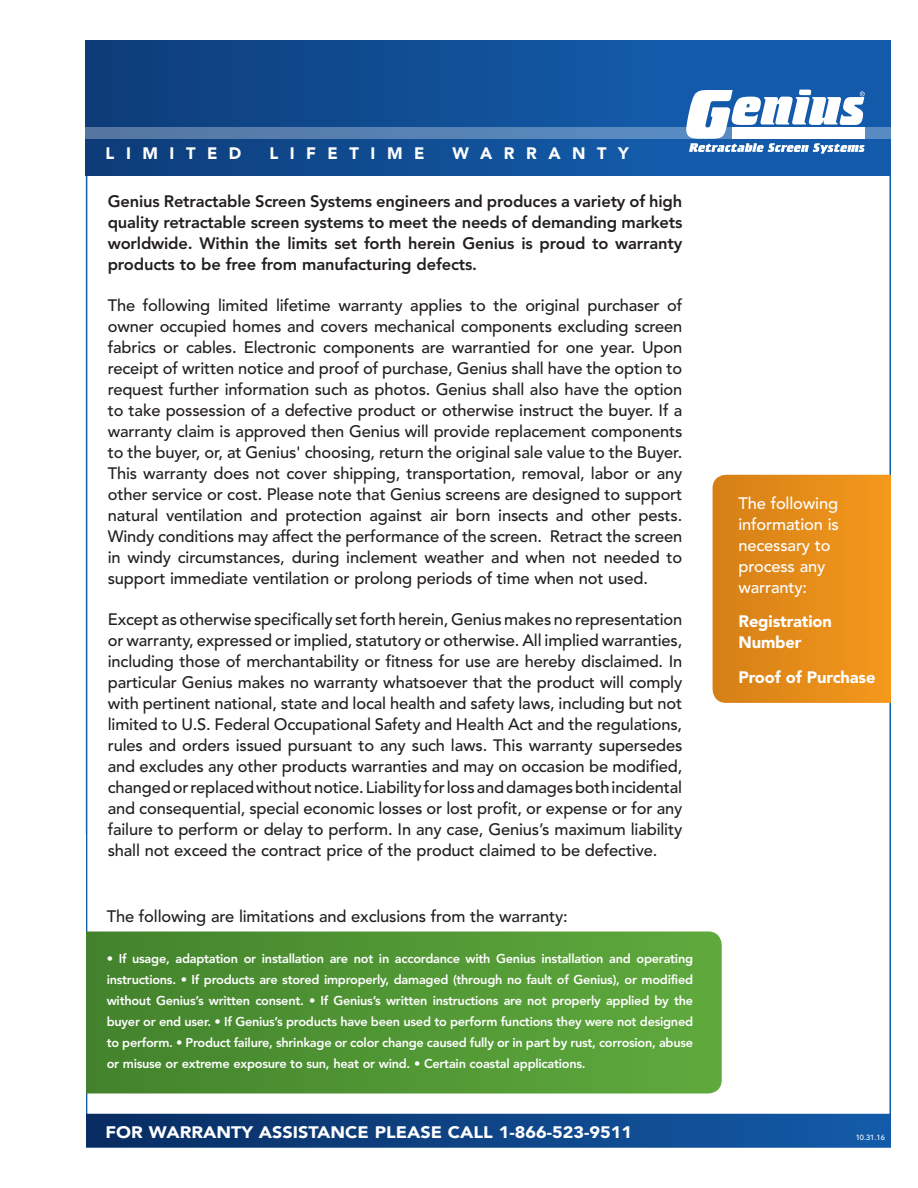
<style>
.page{position:relative;width:918px;height:1188px;background:#fff}
.page>*{position:absolute;margin:0;border:0;box-sizing:border-box;transform-origin:0 0}
.t1{font:500 16.5px/21px "Avenir";letter-spacing:-.01em;color:#231f20;text-align:justify}
.t2{font:800 16.5px/21px "Avenir";letter-spacing:-.01em;color:#231f20;text-align:justify}
.t3{font:500 16.5px/21px "Avenir";letter-spacing:-.01em;color:#fff}
.Body_Text{font:900 16.5px "Avenir";color:#fff;scale:1.09 1}
.Body_Text-2{font:900 16.5px/21px "Avenir";color:#fff}
.Body_Text-3{font:900 16.5px "Avenir";letter-spacing:.7em;color:#fff}
.t4{font:800 12.75px/21px "Avenir";letter-spacing:-.02em;color:#fff;text-align:justify}
.t5{font:500 7.5px "Avenir";color:#fff}
</style>
<div class="page">
<div style="left:86px;top:40px;width:805px;height:136px;background:linear-gradient(to right,#0f407c,#1562b4)"></div>
<div style="left:86px;top:1114px;width:805px;height:34px;background:linear-gradient(to right,#092c61,#145caa)"></div>
<svg style="left:686px;top:90px;width:179px;height:64px"></svg>
<svg style="left:86px;top:127px;width:805px;height:11px"></svg>
<svg style="left:86px;top:932px;width:636px;height:162px;background:#519635"></svg>
<svg style="left:713px;top:475px;width:178px;height:228px;background:#e48c1a"></svg>
<p class="Body_Text-3" style="left:106px;top:144px;width:137px">LIMITED</p>
<p class="Body_Text-3" style="left:269px;top:144px;width:157px">LIFETIME</p>
<p class="Body_Text-3" style="left:453px;top:144px;width:178px">WARRANTY</p>
<p class="t2" style="left:108px;top:191px;width:576px">Genius Retractable Screen Systems engineers and produces a variety of high quality retractable screen systems to meet the needs of demanding markets worldwide. Within the limits set forth herein Genius is proud to warranty products to be free from manufacturing defects.</p>
<p class="t1" style="left:108px;top:295px;width:576px">The following limited lifetime warranty applies to the original purchaser of owner occupied homes and covers mechanical components excluding screen fabrics or cables. Electronic components are warrantied for one year. Upon receipt of written notice and proof of purchase, Genius shall have the option to request further information such as photos. Genius shall also have the option to take possession of a defective product or otherwise instruct the buyer. If a warranty claim is approved then Genius will provide replacement components to the buyer, or, at Genius' choosing, return the original sale value to the Buyer.<br>This warranty does not cover shipping, transportation, removal, labor or any other service or cost. Please note that Genius screens are designed to support natural ventilation and protection against air born insects and other pests.<br>Windy conditions may affect the performance of the screen. Retract the screen in windy circumstances, during inclement weather and when not needed to support immediate ventilation or prolong periods of time when not used.</p>
<p class="t1" style="left:108px;top:609px;width:576px">Except as otherwise specifically set forth herein, Genius makes no representation or warranty, expressed or implied, statutory or otherwise. All implied warranties, including those of merchantability or fitness for use are hereby disclaimed. In particular Genius makes no warranty whatsoever that the product will comply with pertinent national, state and local health and safety laws, including but not limited to U.S. Federal Occupational Safety and Health Act and the regulations, rules and orders issued pursuant to any such laws. This warranty supersedes and excludes any other products warranties and may on occasion be modified, changed or replaced without notice. Liability for loss and damages both incidental and consequential, special economic losses or lost profit, or expense or for any failure to perform or delay to perform. In any case, Genius’s maximum liability shall not exceed the contract price of the product claimed to be defective.</p>
<p class="t1" style="left:107px;top:906px;width:463px">The following are limitations and exclusions from the warranty:</p>
<p class="t4" style="left:107px;top:948px;width:588px">• If usage, adaptation or installation are not in accordance with Genius installation and operating instructions. • If products are stored improperly, damaged (through no fault of Genius), or modified without Genius’s written consent. • If Genius’s written instructions are not properly applied by the buyer or end user. • If Genius’s products have been used to perform functions they were not designed to perform. • Product failure, shrinkage or color change caused fully or in part by rust, corrosion, abuse or misuse or extreme exposure to sun, heat or wind. • Certain coastal applications.</p>
<p class="Body_Text" style="left:106px;top:1122px;width:484px">FOR WARRANTY ASSISTANCE PLEASE CALL 1-866-523-9511</p>
<p class="t3" style="left:738px;top:493px;width:102px">The following information is necessary to process any warranty:</p>
<p class="Body_Text-2" style="left:738px;top:611px;width:95px">Registration<br>Number</p>
<p class="Body_Text-2" style="left:738px;top:666px;width:139px">Proof of Purchase</p>
<p class="t5" style="left:856px;top:1133px;width:31px">10.31.16</p>
</div>
